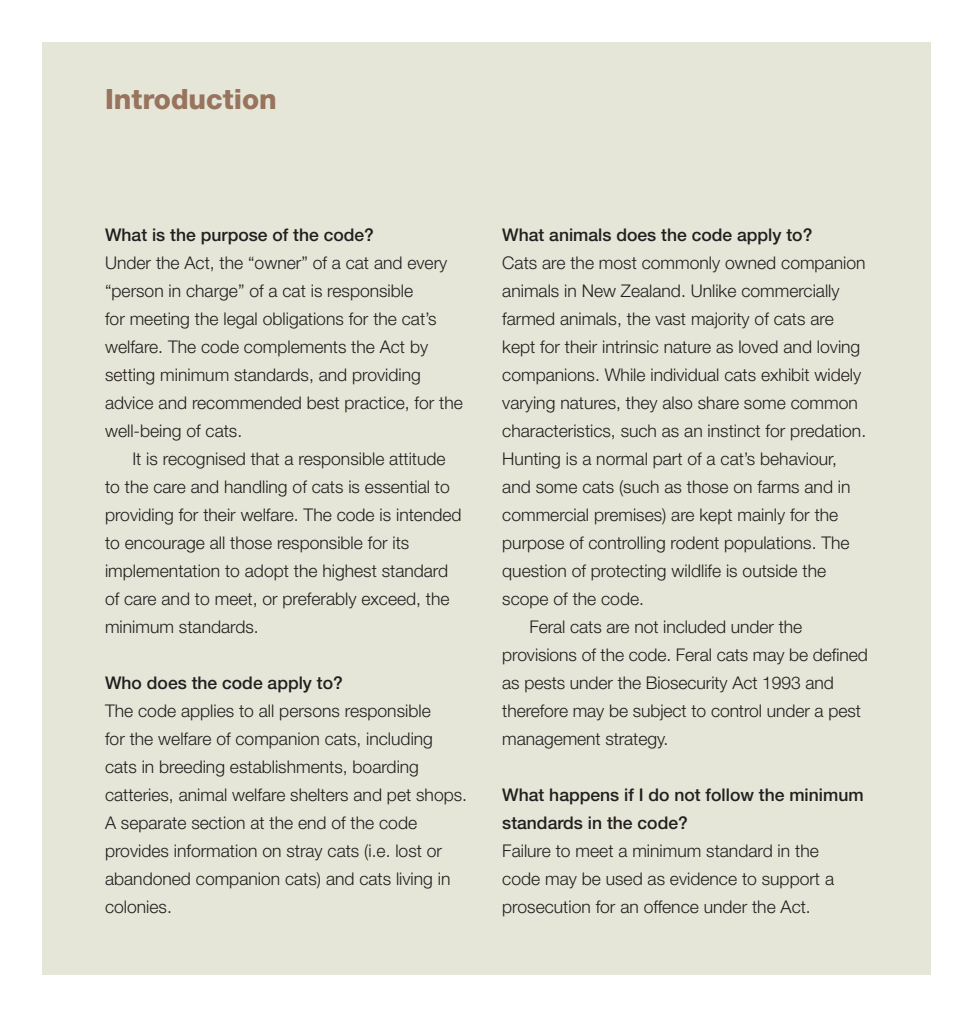
<style>
.page{position:relative;width:973px;height:1017px;background:#fff}
.page>*{position:absolute;margin:0;border:0;box-sizing:border-box;transform-origin:0 0}
.t1{font:800 28px "Helvetica Neue";color:#98735d}
.t2{font:300 17.5px/28px "Helvetica Neue";color:#231f20}
.t3{font:500 17.5px/28px "Helvetica Neue";color:#231f20}
</style>
<div class="page">
<div style="left:42px;top:43px;width:888px;height:932px;background:#e5e6d7"></div>
<h1 class="t1" style="left:105px;top:82px;width:173px">Introduction</h1>
<p class="t3" style="left:105px;top:221px;width:270px">What is the purpose of the code?</p>
<p class="t2" style="left:105px;top:249px;width:359px">Under the Act, the “owner” of a cat and every “person in charge” of a cat is responsible<br>for meeting the legal obligations for the cat’s welfare. The code complements the Act by setting minimum standards, and providing advice and recommended best practice, for the well-being of cats.</p>
<p class="t2" style="left:105px;top:445px;width:358px;text-indent:27px">It is recognised that a responsible attitude to the care and handling of cats is essential to providing for their welfare. The code is intended to encourage all those responsible for its implementation to adopt the highest standard of care and to meet, or preferably exceed, the minimum standards.</p>
<p class="t3" style="left:105px;top:669px;width:239px">Who does the code apply to?</p>
<p class="t2" style="left:105px;top:697px;width:363px">The code applies to all persons responsible<br>for the welfare of companion cats, including cats in breeding establishments, boarding catteries, animal welfare shelters and pet shops.<br>A separate section at the end of the code provides information on stray cats (i.e. lost or abandoned companion cats) and cats living in colonies.</p>
<p class="t3" style="left:502px;top:221px;width:311px">What animals does the code apply to?</p>
<p class="t2" style="left:502px;top:249px;width:365px">Cats are the most commonly owned companion</p>
<p class="t2" style="left:502px;top:277px;width:339px">animals in New Zealand. Unlike commercially</p>
<p class="t2" style="left:502px;top:305px;width:333px">farmed animals, the vast majority of cats are</p>
<p class="t2" style="left:502px;top:333px;width:359px">kept for their intrinsic nature as loved and loving</p>
<p class="t2" style="left:502px;top:361px;width:360px">companions. While individual cats exhibit widely</p>
<p class="t2" style="left:502px;top:389px;width:357px">varying natures, they also share some common</p>
<p class="t2" style="left:502px;top:417px;width:365px">characteristics, such as an instinct for predation.</p>
<p class="t2" style="left:502px;top:445px;width:336px">Hunting is a normal part of a cat’s behaviour,</p>
<p class="t2" style="left:502px;top:473px;width:350px">and some cats (such as those on farms and in</p>
<p class="t2" style="left:502px;top:501px;width:337px">commercial premises) are kept mainly for the</p>
<p class="t2" style="left:502px;top:529px;width:349px">purpose of controlling rodent populations. The</p>
<p class="t2" style="left:502px;top:557px;width:325px">question of protecting wildlife is outside the</p>
<p class="t2" style="left:502px;top:585px;width:143px">scope of the code.</p>
<p class="t2" style="left:529px;top:613px;width:274px">Feral cats are not included under the</p>
<p class="t2" style="left:502px;top:641px;width:367px">provisions of the code. Feral cats may be defined</p>
<p class="t2" style="left:502px;top:669px;width:333px">as pests under the Biosecurity Act 1993 and</p>
<p class="t2" style="left:502px;top:697px;width:360px">therefore may be subject to control under a pest</p>
<p class="t2" style="left:502px;top:725px;width:167px">management strategy.</p>
<p class="t3" style="left:502px;top:781px;width:363px">What happens if I do not follow the minimum standards in the code?</p>
<p class="t2" style="left:502px;top:837px;width:333px">Failure to meet a minimum standard in the code may be used as evidence to support a prosecution for an offence under the Act.</p>
</div>
